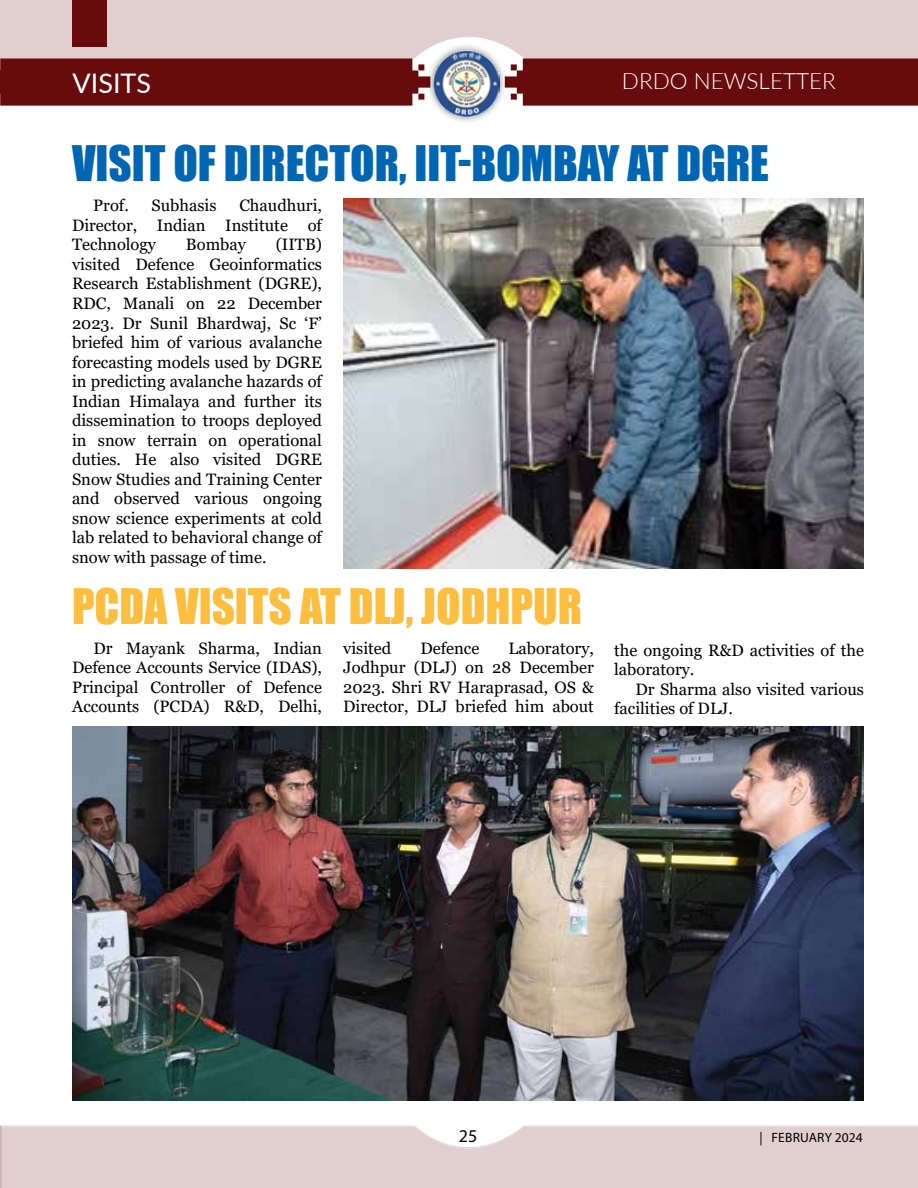
<style>
.page{position:relative;width:918px;height:1188px;background:#fff}
.page>*{position:absolute;margin:0;border:0;box-sizing:border-box;transform-origin:0 0}
.t1{font:45px "Impact";color:#0066b3}
.t2{font:45px "Impact";color:#fdbd3e}
.t3{font:27px "Lato";color:#fff}
.t4{font:300 22.5px "Lato";color:#fff}
.t5{font:18px "Myriad Pro";color:#000}
.t6{font:16.5px/19.5px "Georgia";color:#000;text-align:justify}
.t7{font:13.5px "Myriad Pro";letter-spacing:.015em;color:#000}
</style>
<div class="page">
<div style="left:508px;top:59px;width:410px;height:47px;background:#680b0d"></div>
<div style="left:0;top:59px;width:425px;height:47px;background:#680b0d"></div>
<svg style="left:0;top:1125px;width:918px;height:2px"></svg>
<div style="left:0;top:1127px;width:918px;height:61px;background:#e1cfcf"></div>
<div style="left:0;top:0;width:918px;height:59px;background:#e1cfcf"></div>
<div style="left:425px;top:43px;width:83px;height:82px;background:#000;opacity:.5"></div>
<img style="left:434px;top:51px;width:65px;height:66px">
<div style="left:73px;top:0;width:34px;height:46px;background:#680b0d"></div>
<img style="left:343px;top:199px;width:521px;height:370px">
<img style="left:72px;top:726px;width:792px;height:375px">
<h2 class="t3" style="left:73px;top:64px;width:80px">VISITS</h2>
<h3 class="t4" style="left:622px;top:65px;width:215px">DRDO NEWSLETTER</h3>
<h1 class="t1" style="left:72px;top:129px;width:699px">VISIT OF DIRECTOR, IIT-BOMBAY AT DGRE</h1>
<p class="t6" style="left:93px;top:196px;width:37px">Prof.</p>
<p class="t6" style="left:152px;top:196px;width:66px">Subhasis</p>
<p class="t6" style="left:72px;top:196px;width:252px;text-indent:167px">Chaudhuri, Director, Indian Institute of Technology</p>
<p class="t6" style="left:186px;top:235px;width:61px">Bombay</p>
<p class="t6" style="left:72px;top:235px;width:252px;text-indent:204px">(IITB) visited Defence Geoinformatics Research Establishment (DGRE), RDC, Manali on 22 December 2023. Dr Sunil Bhardwaj, Sc ‘F’ briefed him of various avalanche forecasting models used by DGRE in predicting avalanche hazards of Indian Himalaya and further its dissemination to troops deployed in snow terrain on operational duties. He also visited DGRE Snow Studies and Training Center and observed various ongoing snow science experiments at cold lab related to behavioral change of snow with passage of time.</p>
<h1 class="t2" style="left:72px;top:571px;width:512px">PCDA VISITS AT DLJ, JODHPUR</h1>
<p class="t6" style="left:343px;top:638px;width:50px">visited</p>
<p class="t6" style="left:421px;top:638px;width:60px">Defence</p>
<p class="t6" style="left:72px;top:638px;width:251px;text-indent:21px">Dr Mayank Sharma, Indian Defence Accounts Service (IDAS), Principal Controller of Defence Accounts (PCDA) R&amp;D, Delhi,</p>
<p class="t6" style="left:343px;top:638px;width:252px;text-indent:165px">Laboratory, Jodhpur (DLJ) on 28 December 2023. Shri RV Haraprasad, OS &amp; Director, DLJ briefed him about</p>
<p class="t6" style="left:614px;top:641px;width:251px">the ongoing R&amp;D activities of the laboratory.</p>
<p class="t6" style="left:614px;top:680px;width:251px;text-indent:21px">Dr Sharma also visited various facilities of DLJ.</p>
<p class="t5" style="left:459px;top:1125px;width:20px">25</p>
<p class="t7" style="left:759px;top:1129px;width:105px">| FEBRUARY 2024</p>
</div>
